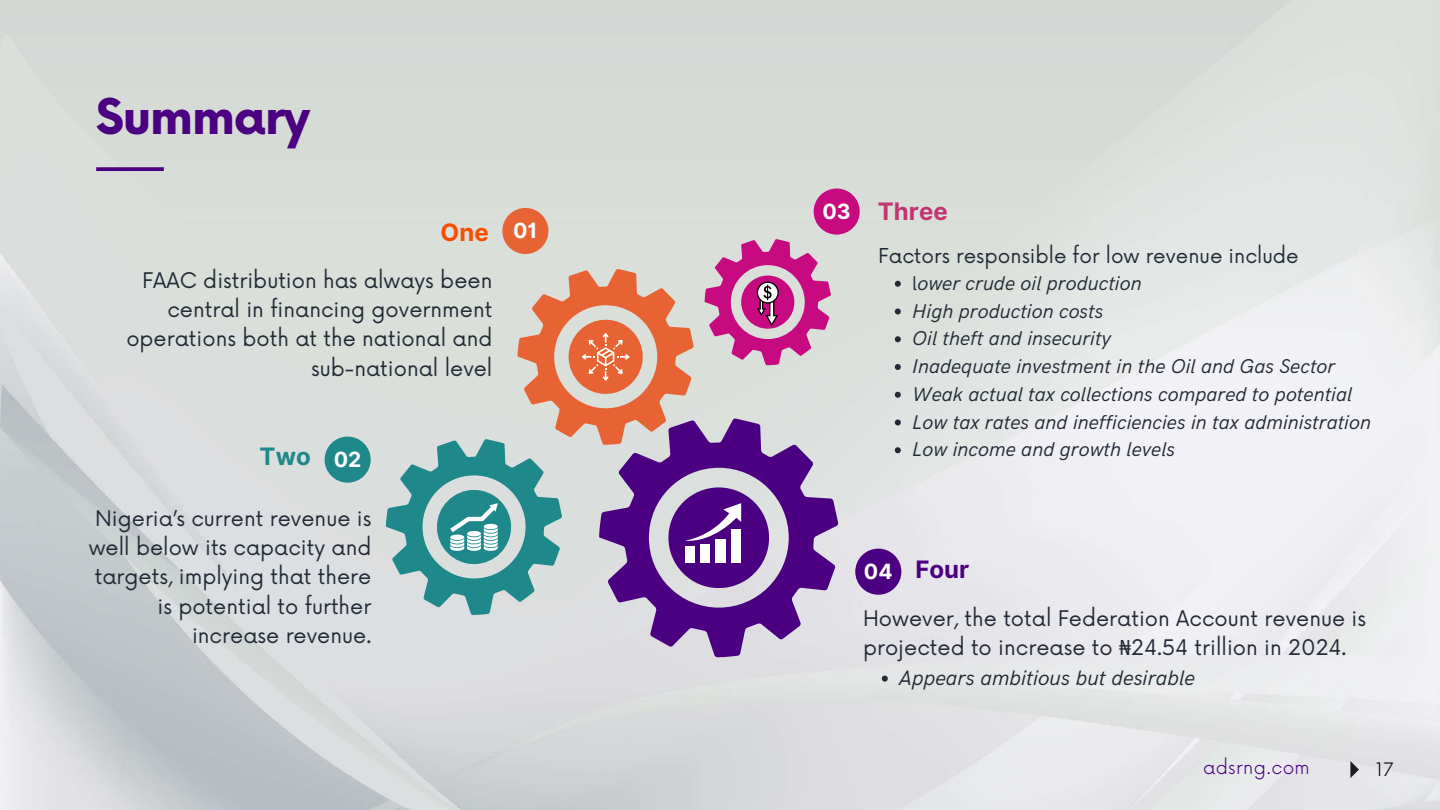
<style>
.page{position:relative;width:1440px;height:810px;background:#fff}
.page>*{position:absolute;margin:0;border:0;box-sizing:border-box;transform-origin:0 0}
.t1{font:700 48px "Now";letter-spacing:-.03em;color:#4b0082}
.t2{font:700 24px "Inter";color:#c23472}
.t3{font:700 24px "Inter";color:#4b0082}
.t4{font:700 24px "Inter";color:#f84c00}
.t5{font:700 24px "Inter";color:#1e888b}
.t6{font:21px/29.2px "Now";color:#222a35;text-align:right}
.t7{font:italic 21px "HK Grotesk";color:#222a35}
.t8{font:700 21px "Inter";color:#fff}
.t9{font:italic 20px/27.8px "HK Grotesk";color:#222a35}
.t10{font:20px "Now";color:#222a35}
.t11{font:300 18px "Now";letter-spacing:.02em;color:#4b0082}
.t12{font:300 18px "Now";color:#000}
.s1{font-style:normal}
.s2{font-family:"Noto Sans"}
</style>
<div class="page">
<img style="left:0;top:0;width:1440px;height:810px">
<svg style="left:599px;top:418px;width:239px;height:239px;background:#b098c4"></svg>
<div style="left:814px;top:188px;width:46px;height:47px;background:#c70a80;border-radius:50%"></div>
<div style="left:502px;top:208px;width:46px;height:46px;background:#e76333;border-radius:50%"></div>
<div style="left:325px;top:437px;width:46px;height:46px;background:#1e888b;border-radius:50%"></div>
<div style="left:855px;top:549px;width:46px;height:46px;background:#4b0082;border-radius:50%"></div>
<svg style="left:96px;top:167px;width:68px;height:4px"></svg>
<svg style="left:1350px;top:761px;width:9px;height:17px"></svg>
<svg style="left:386px;top:239px;width:445px;height:376px;background:#b4a0b2"></svg>
<svg style="left:895px;top:281px;width:6px;height:6px"></svg>
<svg style="left:895px;top:309px;width:6px;height:6px"></svg>
<svg style="left:895px;top:336px;width:6px;height:6px"></svg>
<svg style="left:895px;top:364px;width:6px;height:6px"></svg>
<svg style="left:895px;top:392px;width:6px;height:6px"></svg>
<svg style="left:895px;top:420px;width:6px;height:6px"></svg>
<svg style="left:895px;top:447px;width:6px;height:6px"></svg>
<svg style="left:882px;top:676px;width:6px;height:6px"></svg>
<h1 class="t1" style="left:96px;top:91px;width:216px">Summary</h1>
<p class="t4" style="left:441px;top:218px;width:50px">One</p>
<p class="t6" style="left:126px;top:267px;width:368px">FAAC distribution has always been central in financing government operations both at the national and sub-national level</p>
<p class="t8" style="left:513px;top:218px;width:26px">01</p>
<p class="t5" style="left:260px;top:442px;width:53px">Two</p>
<p class="t8" style="left:334px;top:447px;width:29px">02</p>
<p class="t6" style="left:89px;top:505px;width:284px">Nigeria’s current revenue is well below its capacity and targets, implying that there is potential to further increase revenue.</p>
<p class="t8" style="left:823px;top:198px;width:30px">03</p>
<p class="t2" style="left:878px;top:197px;width:71px">Three</p>
<p class="t10" style="left:878px;top:244px;width:422px">Factors responsible for low revenue include</p>
<p class="t9" style="left:912px;top:270px;width:460px"><span class="s1">l</span>ower crude oil production<br>High production costs<br>Oil theft and insecurity<br>Inadequate investment in the Oil and Gas Sector Weak actual tax collections compared to potential Low tax rates and inefficiencies in tax administration Low income and growth levels</p>
<p class="t8" style="left:864px;top:559px;width:30px">04</p>
<p class="t3" style="left:915px;top:555px;width:55px">Four</p>
<p class="t6" style="left:863px;top:605px;width:505px;text-align:left">However, the total Federation Account revenue is projected to increase to <span class="s2">₦</span>24.54 trillion in 2024.</p>
<p class="t7" style="left:899px;top:666px;width:298px">Appears ambitious but desirable</p>
<p class="t11" style="left:1203px;top:758px;width:108px">adsrng.com</p>
<p class="t12" style="left:1376px;top:760px;width:19px">17</p>
</div>
